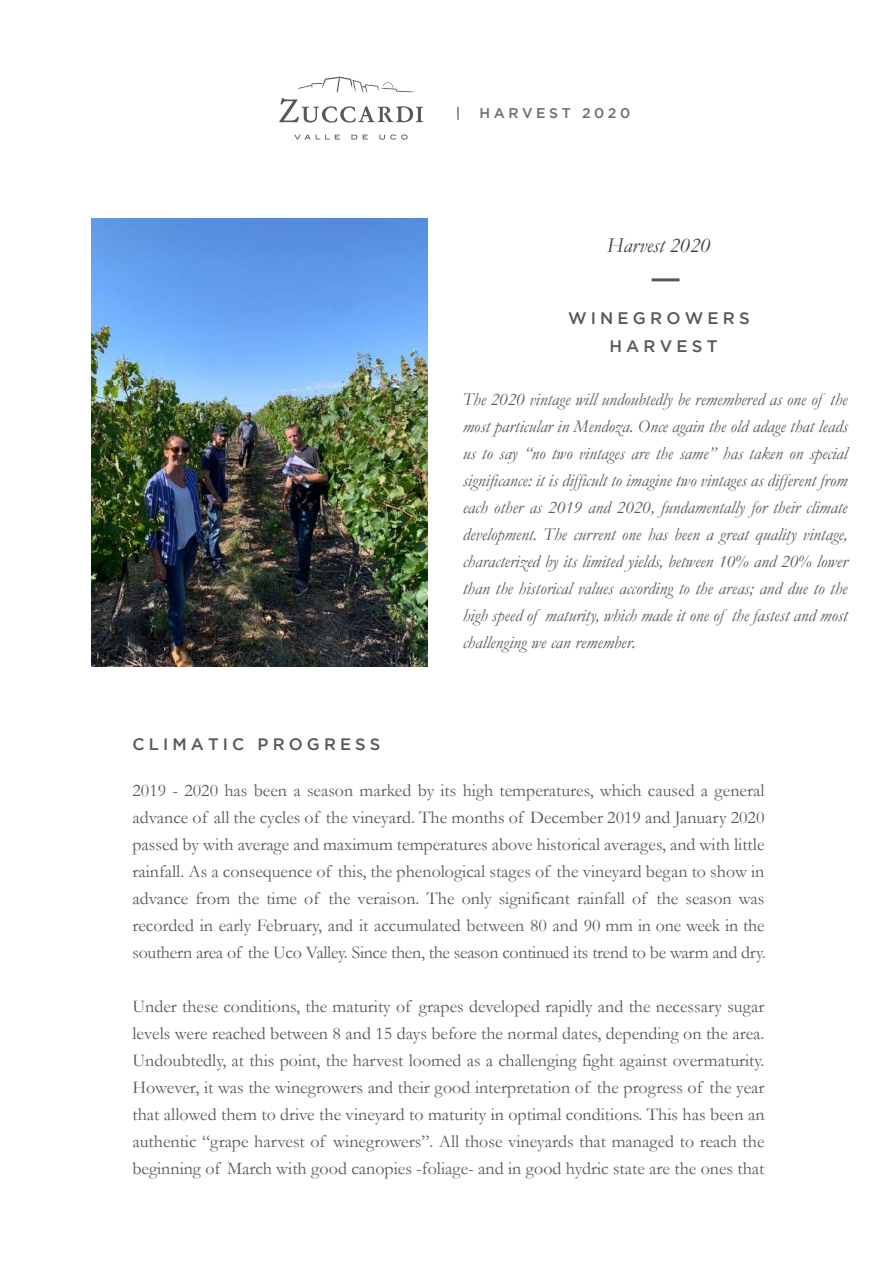
<style>
.page{position:relative;width:893px;height:1263px;background:#fff}
.page>*{position:absolute;margin:0;border:0;box-sizing:border-box;transform-origin:0 0}
.t1{font:italic 21.45px "Garamond";color:#3e3e3f}
.t2{font:18px/27px "Garamond";letter-spacing:-.005em;color:#57585a;text-align:justify}
.t3{font:italic 18px/27px "Garamond";color:#57585a;text-align:justify}
.t4{font:500 16.65px/28.3px "Gotham";letter-spacing:.25em;color:#57585a;text-align:center}
.t5{font:500 16.5px "Gotham";letter-spacing:.25em;color:#57585a}
.t6{font:500 14.1px "Gotham";letter-spacing:.25em;color:#6c6d70}
</style>
<div class="page">
<hr style="left:652px;top:278px;width:28px;height:3px;background:#57585a">
<svg style="left:294px;top:135px;width:46px;height:4px"></svg>
<svg style="left:351px;top:135px;width:6px;height:4px"></svg>
<svg style="left:363px;top:135px;width:5px;height:4px"></svg>
<svg style="left:379px;top:134px;width:29px;height:6px"></svg>
<svg style="left:279px;top:77px;width:144px;height:46px"></svg>
<img style="left:92px;top:219px;width:335px;height:448px">
<p class="t6" style="left:456px;top:105px;width:6px">|</p>
<p class="t6" style="left:480px;top:105px;width:152px">HARVEST 2020</p>
<p class="t1" style="left:607px;top:231px;width:105px">Harvest 2020</p>
<p class="t4" style="left:568px;top:303px;width:183px">WINEGROWERS<br>HARVEST</p>
<p class="t5" style="left:132px;top:735px;width:250px">CLIMATIC PROGRESS</p>
<p class="t3" style="left:463px;top:385px;width:386px">The 2020 vintage will undoubtedly be remembered as one of the most particular in Mendoza. Once again the old adage that leads us to say “no two vintages are the same” has taken on special significance: it is difficult to imagine two vintages as different from each other as 2019 and 2020, fundamentally for their climate development. The current one has been a great quality vintage, characterized by its limited yields, between 10% and 20% lower than the historical values according to the areas; and due to the high speed of maturity, which made it one of the fastest and most challenging we can remember.</p>
<p class="t2" style="left:132px;top:776px;width:635px">2019 - 2020 has been a season marked by its high temperatures, which caused a general advance of all the cycles of the vineyard. The months of December 2019 and January 2020 passed by with average and maximum temperatures above historical averages, and with little rainfall. As a consequence of this, the phenological stages of the vineyard began to show in advance from the time of the veraison. The only significant rainfall of the season was recorded in early February, and it accumulated between 80 and 90 mm in one week in the southern area of the Uco Valley. Since then, the season continued its trend to be warm and dry.</p>
<p class="t2" style="left:132px;top:992px;width:634px">Under these conditions, the maturity of grapes developed rapidly and the necessary sugar levels were reached between 8 and 15 days before the normal dates, depending on the area.<br>Undoubtedly, at this point, the harvest loomed as a challenging fight against overmaturity.<br>However, it was the winegrowers and their good interpretation of the progress of the year that allowed them to drive the vineyard to maturity in optimal conditions. This has been an authentic “grape harvest of winegrowers”. All those vineyards that managed to reach the beginning of March with good canopies -foliage- and in good hydric state are the ones that</p>
</div>
